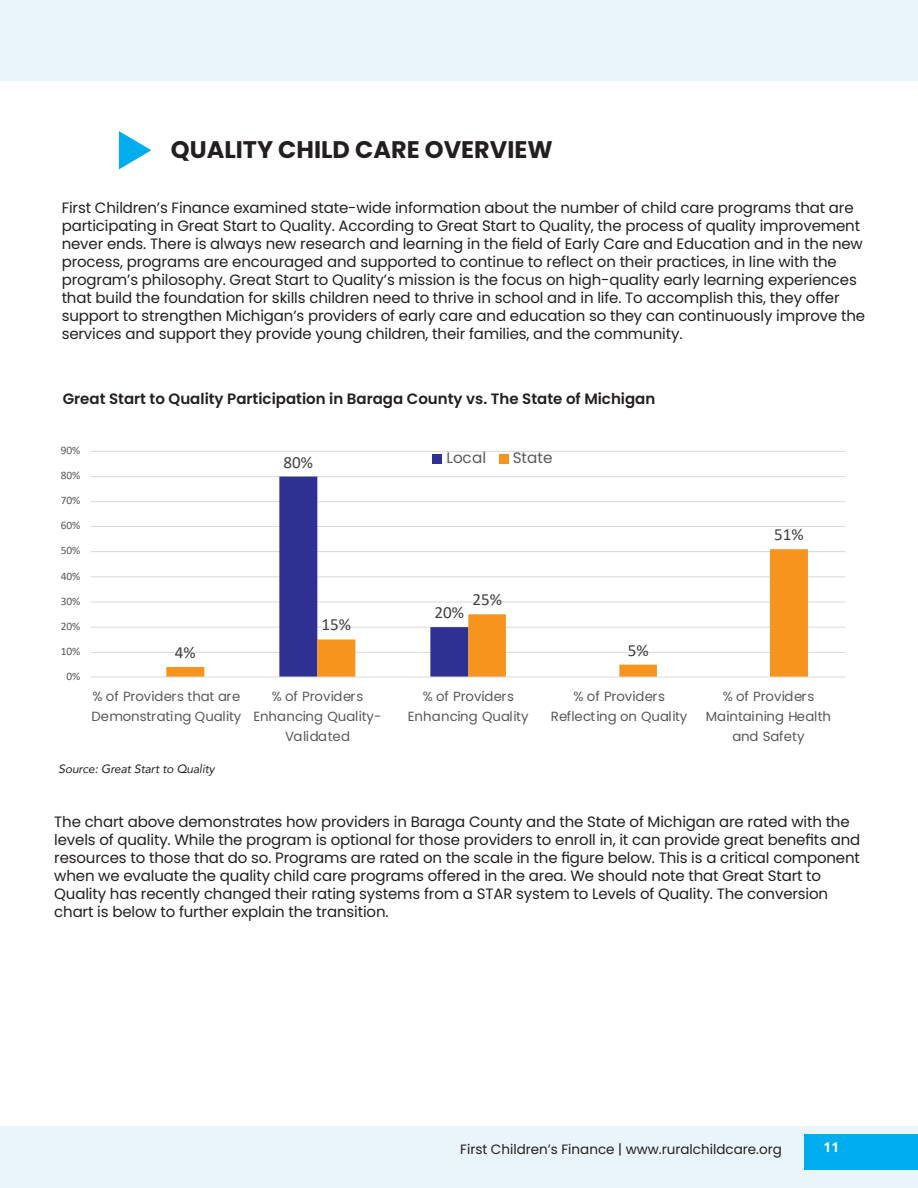
<style>
.page{position:relative;width:918px;height:1188px;background:#fff}
.page>*{position:absolute;margin:0;border:0;box-sizing:border-box;transform-origin:0 0}
.t1{font:700 24px "Poppins";color:#231f20}
.t2{font:17.1px "Calibri";color:#404040}
.t3{font:15.15px "Poppins";letter-spacing:.01em;color:#595959}
.t4{font:15px/18px "Poppins";letter-spacing:-.01em;color:#231f20}
.t5{font:600 15px "Poppins";color:#231f20}
.t6{font:13.5px "Poppins";color:#231f20}
.t7{font:700 13.5px "Open Sans";color:#fff}
.t8{font:13.35px/20px "Poppins";letter-spacing:.005em;color:#595959;text-align:center}
.t9{font:italic 12px "Avenir";letter-spacing:-.01em;color:#231f20}
.t10{font:11.4px "Calibri";letter-spacing:-.005em;color:#595959}
</style>
<div class="page">
<div style="left:0;top:0;width:918px;height:81px;background:#eaf4fb"></div>
<div style="left:0;top:1126px;width:918px;height:62px;background:#eaf4fb"></div>
<div style="left:804px;top:1134px;width:114px;height:35px;background:#00aeef"></div>
<svg style="left:119px;top:131px;width:32px;height:38px"></svg>
<hr style="left:91px;top:652px;width:754px;height:1px;background:#d9d9d9">
<hr style="left:91px;top:627px;width:754px;height:1px;background:#d9d9d9">
<hr style="left:91px;top:602px;width:754px;height:1px;background:#d9d9d9">
<hr style="left:91px;top:576px;width:754px;height:1px;background:#d9d9d9">
<hr style="left:91px;top:551px;width:754px;height:1px;background:#d9d9d9">
<hr style="left:91px;top:526px;width:754px;height:1px;background:#d9d9d9">
<hr style="left:91px;top:501px;width:754px;height:1px;background:#d9d9d9">
<hr style="left:91px;top:476px;width:754px;height:1px;background:#d9d9d9">
<hr style="left:91px;top:451px;width:754px;height:1px;background:#d9d9d9">
<div style="left:279px;top:477px;width:39px;height:72px;background:#2e3192"></div>
<svg style="left:166px;top:549px;width:642px;height:128px"></svg>
<hr style="left:91px;top:677px;width:754px;height:1px;background:#d9d9d9">
<div style="left:432px;top:454px;width:10px;height:10px;background:#2e3192"></div>
<div style="left:499px;top:454px;width:9px;height:10px;background:#f7941d"></div>
<p class="t1" style="left:171px;top:136px;width:383px">QUALITY CHILD CARE OVERVIEW</p>
<p class="t4" style="left:62px;top:198px;width:805px">First Children’s Finance examined state-wide information about the number of child care programs that are participating in Great Start to Quality. According to Great Start to Quality, the process of quality improvement never ends. There is always new research and learning in the field of Early Care and Education and in the new process, programs are encouraged and supported to continue to reflect on their practices, in line with the program’s philosophy. Great Start to Quality’s mission is the focus on high-quality early learning experiences that build the foundation for skills children need to thrive in school and in life. To accomplish this, they offer support to strengthen Michigan’s providers of early care and education so they can continuously improve the services and support they provide young children, their families, and the community.</p>
<p class="t5" style="left:63px;top:391px;width:594px">Great Start to Quality Participation in Baraga County vs. The State of Michigan</p>
<p class="t10" style="left:61px;top:443px;width:21px">90%</p>
<p class="t10" style="left:61px;top:467px;width:21px">80%</p>
<p class="t10" style="left:61px;top:492px;width:21px">70%</p>
<p class="t10" style="left:61px;top:518px;width:21px">60%</p>
<p class="t10" style="left:61px;top:543px;width:21px">50%</p>
<p class="t10" style="left:61px;top:568px;width:21px">40%</p>
<p class="t10" style="left:61px;top:593px;width:21px">30%</p>
<p class="t10" style="left:61px;top:618px;width:21px">20%</p>
<p class="t10" style="left:61px;top:643px;width:21px">10%</p>
<p class="t10" style="left:67px;top:668px;width:15px">0%</p>
<p class="t2" style="left:175px;top:640px;width:22px">4%</p>
<p class="t2" style="left:284px;top:450px;width:31px">80%</p>
<p class="t2" style="left:321px;top:613px;width:31px">15%</p>
<p class="t3" style="left:446px;top:449px;width:41px">Local</p>
<p class="t3" style="left:513px;top:449px;width:41px">State</p>
<p class="t2" style="left:435px;top:601px;width:31px">20%</p>
<p class="t2" style="left:472px;top:588px;width:31px">25%</p>
<p class="t2" style="left:628px;top:638px;width:22px">5%</p>
<p class="t2" style="left:774px;top:523px;width:31px">51%</p>
<p class="t8" style="left:91px;top:686px;width:151px;text-align:left">% of Providers that are<br>Demonstrating Quality</p>
<p class="t8" style="left:253px;top:686px;width:129px">% of Providers<br>Enhancing Quality-<br>Validated</p>
<p class="t8" style="left:408px;top:686px;width:122px">% of Providers<br>Enhancing Quality</p>
<p class="t8" style="left:551px;top:686px;width:138px">% of Providers<br>Reflecting on Quality</p>
<p class="t8" style="left:706px;top:686px;width:127px">% of Providers<br>Maintaining Health and Safety</p>
<p class="t9" style="left:58px;top:762px;width:158px">Source: Great Start to Quality</p>
<p class="t4" style="left:54px;top:813px;width:808px">The chart above demonstrates how providers in Baraga County and the State of Michigan are rated with the levels of quality. While the program is optional for those providers to enroll in, it can provide great benefits and resources to those that do so. Programs are rated on the scale in the figure below. This is a critical component when we evaluate the quality child care programs offered in the area. We should note that Great Start to Quality has recently changed their rating systems from a STAR system to Levels of Quality. The conversion chart is below to further explain the transition.</p>
<p class="t6" style="left:460px;top:1141px;width:323px">First Children’s Finance | www.ruralchildcare.org</p>
<p class="t7" style="left:824px;top:1138px;width:17px">11</p>
</div>
